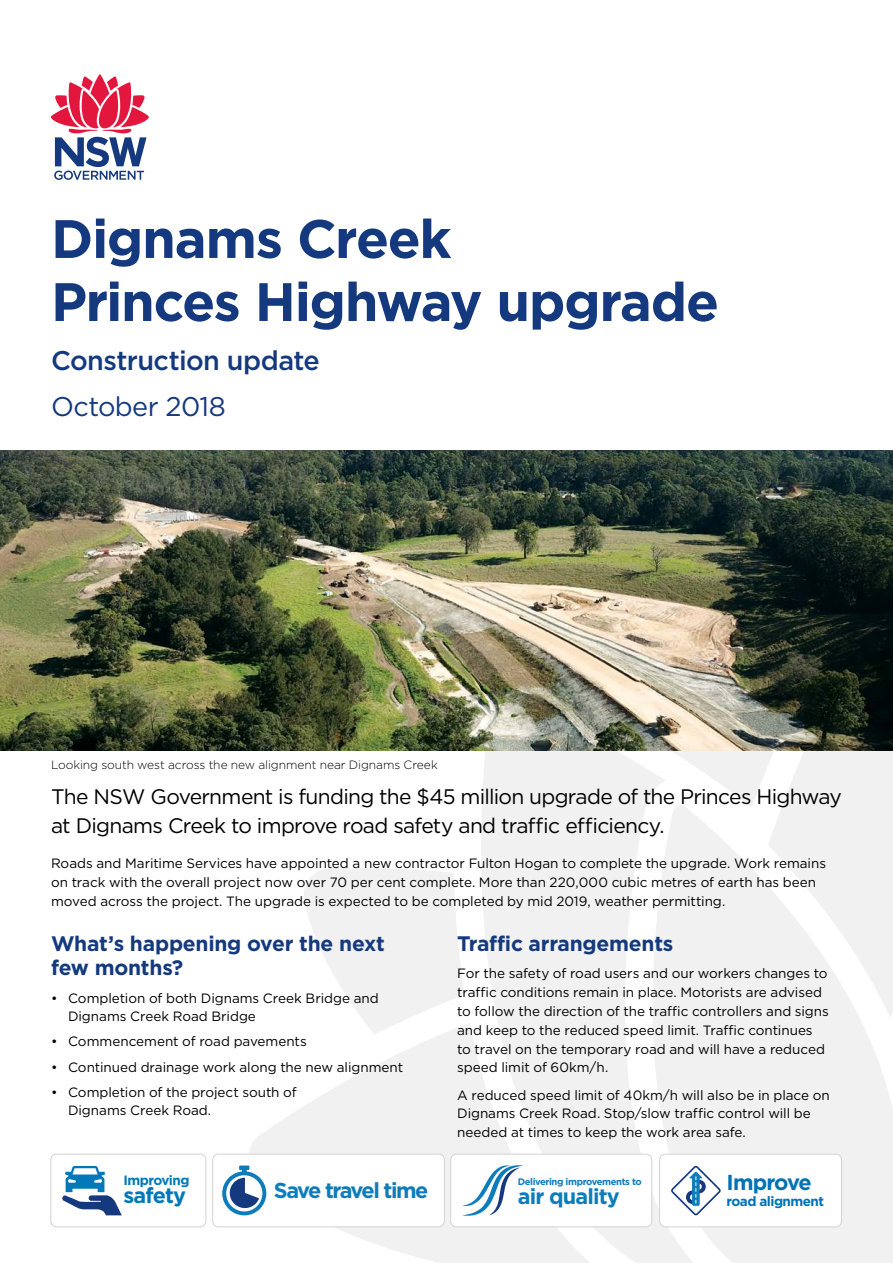
<style>
.page{position:relative;width:893px;height:1263px;background:#fff}
.page>*{position:absolute;margin:0;border:0;box-sizing:border-box;transform-origin:0 0}
._00_CoverH1{font:700 54px/63px "Gotham";letter-spacing:-.025em;color:#15397f}
.t1{font:500 27px/46.7px "Gotham";letter-spacing:-.02em;color:#15397f}
.t2{font:700 21.6px "Gotham";letter-spacing:-.065em;color:#0d7cba}
.t3{font:700 21.6px "Gotham";letter-spacing:-.04em;color:#0d7cba}
.t4{font:700 21.6px "Gotham";letter-spacing:-.045em;color:#0072b5}
.t5{font:700 21.6px "Gotham";letter-spacing:-.04em;color:#0078b9}
._02_Intro{font:21px/28.5px "Gotham";letter-spacing:-.035em;color:#000}
._01_H2{font:700 21px/24px "Gotham";letter-spacing:-.015em;color:#15397f}
._02_Body_span{font:13.5px/18.8px "Gotham";letter-spacing:-.005em;color:#000}
._02_Body{font:13.5px/18.8px "Gotham";letter-spacing:-.005em;color:#000}
.t6{font:700 13.5px "Gotham";letter-spacing:-.04em;color:#0072b5}
.t7{font:700 13.5px "Gotham";letter-spacing:-.04em;color:#0078b9}
.t8{font:300 12px "Gotham";letter-spacing:-.005em;color:#000}
.t9{font:700 9.45px "Gotham";letter-spacing:-.04em;color:#0d7cba}
.s1{font-weight:400}
</style>
<div class="page">
<svg style="left:248px;top:751px;width:645px;height:512px;fill:#f1f1f2"></svg>
<img style="left:0;top:451px;width:893px;height:300px">
<div style="left:660px;top:1154px;width:181px;height:73px;background:#fff;border-radius:6px"></div>
<div style="left:659px;top:1154px;width:183px;height:73px;border:1px solid #d1d3d4;border-radius:6px"></div>
<svg style="left:671px;top:1166px;width:50px;height:49px"></svg>
<div style="left:51px;top:1154px;width:155px;height:73px;border:1px solid #d1d3d4;border-radius:6px"></div>
<svg style="left:62px;top:1166px;width:60px;height:49px"></svg>
<div style="left:451px;top:1154px;width:201px;height:73px;background:#fff;border-radius:6px"></div>
<div style="left:451px;top:1154px;width:201px;height:73px;border:1px solid #d1d3d4;border-radius:6px"></div>
<svg style="left:462px;top:1165px;width:61px;height:51px"></svg>
<div style="left:213px;top:1154px;width:231px;height:73px;background:#fff;border-radius:6px"></div>
<div style="left:212px;top:1154px;width:233px;height:73px;border:1px solid #d1d3d4;border-radius:6px"></div>
<svg style="left:222px;top:1165px;width:44px;height:50px"></svg>
<svg style="left:51px;top:74px;width:98px;height:106px"></svg>
<h1 class="_00_CoverH1" style="left:51px;top:207px;width:670px">Dignams Creek<br>Princes Highway upgrade</h1>
<h2 class="t1" style="left:51px;top:336px;width:270px">Construction update<br><span class="s1">October 2018</span></h2>
<p class="t8" style="left:51px;top:757px;width:388px">Looking south west across the new alignment near Dignams Creek</p>
<p class="_02_Intro" style="left:51px;top:782px;width:792px">The NSW Government is funding the $45 million upgrade of the Princes Highway at Dignams Creek to improve road safety and traffic efficiency.</p>
<p class="_02_Body_span" style="left:51px;top:854px;width:777px">Roads and Maritime Services have appointed a new contractor Fulton Hogan to complete the upgrade. Work remains on track with the overall project now over 70 per cent complete. More than 220,000 cubic metres of earth has been moved across the project. The upgrade is expected to be completed by mid 2019, weather permitting.</p>
<h2 class="_01_H2" style="left:51px;top:932px;width:335px">What’s happening over the next few months?</h2>
<p class="_02_Body_span" style="left:68px;top:988px;width:312px;text-indent:-17px">• Completion of both Dignams Creek Bridge and<br>Dignams Creek Road Bridge</p>
<p class="_02_Body_span" style="left:51px;top:1032px;width:257px">• Commencement of road pavements</p>
<p class="_02_Body_span" style="left:51px;top:1057px;width:354px">• Continued drainage work along the new alignment</p>
<p class="_02_Body_span" style="left:68px;top:1082px;width:230px;text-indent:-17px">• Completion of the project south of<br>Dignams Creek Road.</p>
<h2 class="_01_H2" style="left:457px;top:932px;width:218px">Traffic arrangements</h2>
<p class="_02_Body" style="left:457px;top:964px;width:373px">For the safety of road users and our workers changes to traffic conditions remain in place. Motorists are advised to follow the direction of the traffic controllers and signs and keep to the reduced speed limit. Traffic continues to travel on the temporary road and will have a reduced speed limit of 60km/h.</p>
<p class="_02_Body" style="left:457px;top:1085px;width:374px">A reduced speed limit of 40km/h will also be in place on<br>Dignams Creek Road. Stop/slow traffic control will be needed at times to keep the work area safe.</p>
<p class="t7" style="left:124px;top:1171px;width:67px">Improving</p>
<p class="t5" style="left:124px;top:1181px;width:64px">safety</p>
<p class="t9" style="left:518px;top:1175px;width:126px">Delivering improvements to</p>
<p class="t2" style="left:274px;top:1176px;width:156px">Save travel time</p>
<p class="t3" style="left:518px;top:1182px;width:104px">air quality</p>
<p class="t4" style="left:727px;top:1168px;width:87px">Improve</p>
<p class="t6" style="left:727px;top:1192px;width:99px">road alignment</p>
</div>
